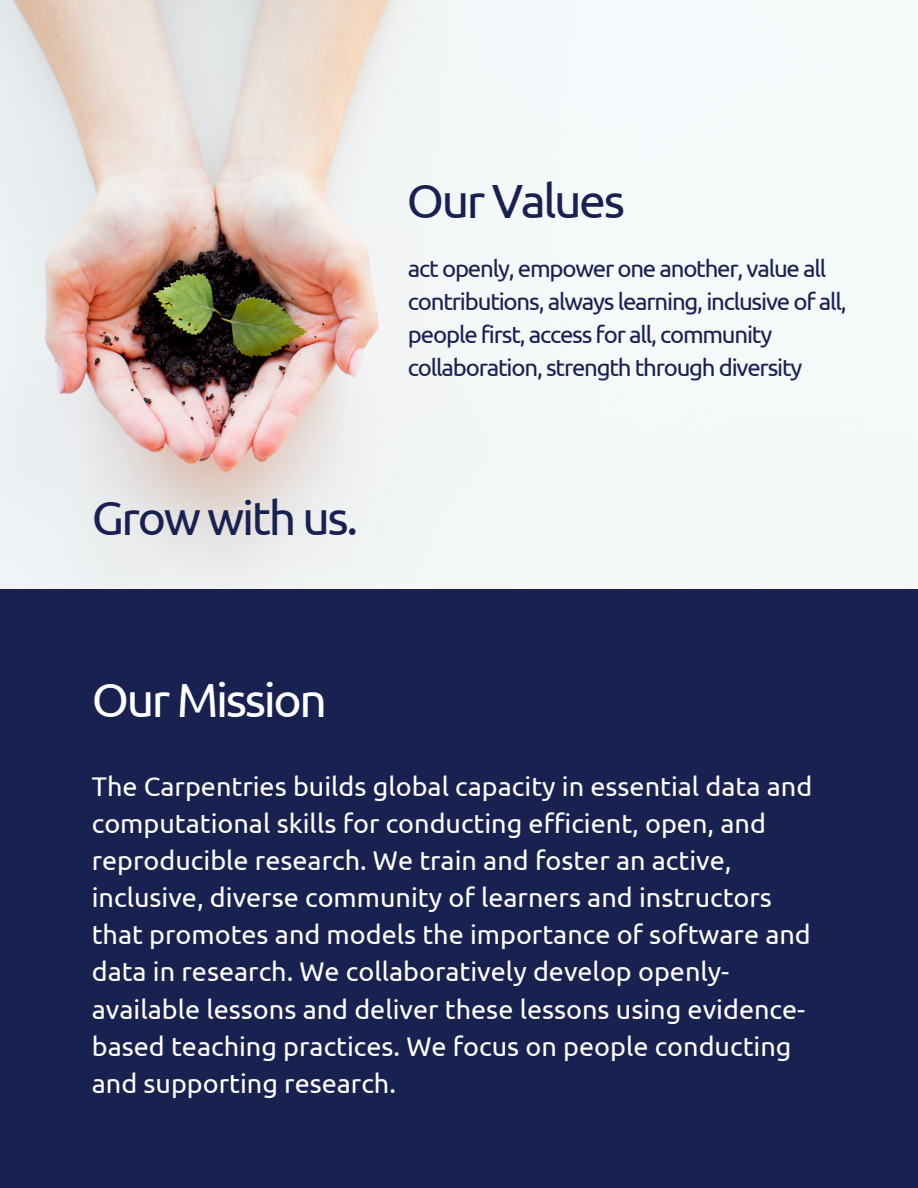
<style>
.page{position:relative;width:918px;height:1188px;background:#fff}
.page>*{position:absolute;margin:0;border:0;box-sizing:border-box;transform-origin:0 0}
.t1{font:48px "Ubuntu";letter-spacing:-.05em;color:#192151}
.t2{font:48px "Ubuntu";letter-spacing:-.05em;color:#fff}
.t3{font:27px/37.2px "Ubuntu";color:#fff}
.t4{font:24px/33.2px "Ubuntu";letter-spacing:-.05em;color:#192151}
</style>
<div class="page">
<div style="left:0;top:588px;width:918px;height:600px;background:#192151"></div>
<img style="left:0;top:0;width:918px;height:588px">
<h1 class="t1" style="left:407px;top:174px;width:220px">Our Values</h1>
<h1 class="t1" style="left:92px;top:490px;width:268px">Grow with us.</h1>
<p class="t4" style="left:408px;top:251px;width:440px">act openly, empower one another, value all contributions, always learning, inclusive of all, people first, access for all, community collaboration, strength through diversity</p>
<h1 class="t2" style="left:92px;top:672px;width:237px">Our Mission</h1>
<p class="t3" style="left:92px;top:767px;width:722px">The Carpentries builds global capacity in essential data and computational skills for conducting efficient, open, and reproducible research. We train and foster an active, inclusive, diverse community of learners and instructors that promotes and models the importance of software and data in research. We collaboratively develop openly&shy;available lessons and deliver these lessons using evidence&shy;based teaching practices. We focus on people conducting and supporting research.</p>
</div>
